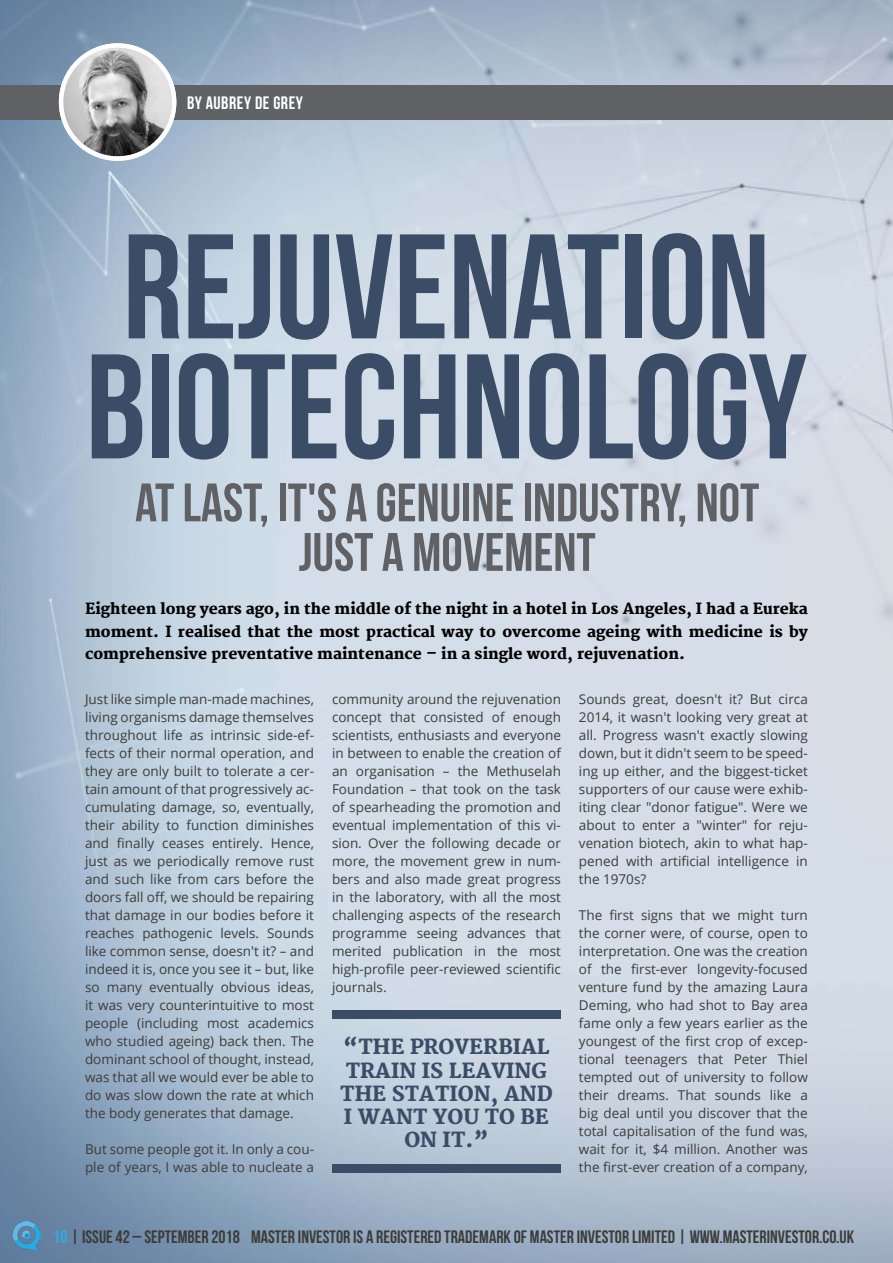
<style>
.page{position:relative;width:893px;height:1263px;background:#fff}
.page>*{position:absolute;margin:0;border:0;box-sizing:border-box;transform-origin:0 0}
.t1{font:148.5px/120px "Bebas Neue";color:#3a4c66}
.t2{font:54px/49.5px "Bebas Neue";color:#5f6165;text-align:center}
.t3{font:800 20.25px/23.2px "Merriweather";color:#3a4c66;text-align:center}
.t4{font:700 18px "Bebas Neue";color:#3c3c3b}
.t5{font:700 18px "Bebas Neue";letter-spacing:.03em;color:#fff}
.t6{font:800 15px/22.5px "Merriweather";color:#000;text-align:justify}
.t7{font:13.5px/18px "Open Sans";color:#3c3c3b;text-align:justify}
.s1{color:#36a9e1}
</style>
<div class="page">
<img style="left:0;top:0;width:893px;height:1263px">
<img style="left:12px;top:1221px;width:28px;height:28px">
<div style="left:0;top:85px;width:893px;height:35px;background:#5f6165"></div>
<img style="left:63px;top:48px;width:109px;height:108px">
<svg style="left:61px;top:46px;width:113px;height:113px"></svg>
<img style="left:63px;top:48px;width:109px;height:108px;border-radius:54px">
<div style="left:59px;top:43px;width:117px;height:118px;border:4px solid #fff;border-radius:50%"></div>
<div style="left:332px;top:1010px;width:229px;height:9px;background:#3a4c66"></div>
<div style="left:332px;top:1164px;width:229px;height:8px;background:#3a4c66"></div>
<h3 class="t5" style="left:187px;top:93px;width:117px">BY AUBREY DE GREY</h3>
<h1 class="t1" style="left:86px;top:225px;width:723px">REJUVENATION<br>BIOTECHNOLOGY</h1>
<h2 class="t2" style="left:135px;top:477px;width:626px">AT LAST, IT'S A GENUINE INDUSTRY, NOT<br>JUST A MOVEMENT</h2>
<p class="t6" style="left:85px;top:598px;width:724px">Eighteen long years ago, in the middle of the night in a hotel in Los Angeles, I had a Eureka moment. I realised that the most practical way to overcome ageing with medicine is by comprehensive preventative maintenance – in a single word, rejuvenation.</p>
<p class="t7" style="left:85px;top:690px;width:230px">Just like simple man-made machines, living organisms damage themselves throughout life as intrinsic side-ef&shy;fects of their normal operation, and they are only built to tolerate a cer&shy;tain amount of that progressively ac&shy;cumulating damage, so, eventually, their ability to function diminishes and finally ceases entirely. Hence, just as we periodically remove rust and such like from cars before the doors fall off, we should be repairing that damage in our bodies before it reaches pathogenic levels. Sounds like common sense, doesn't it? – and indeed it is, once you see it – but, like so many eventually obvious ideas, it was very counterintuitive to most people (including most academics who studied ageing) back then. The dominant school of thought, instead, was that all we would ever be able to do was slow down the rate at which the body generates that damage.</p>
<p class="t7" style="left:85px;top:1140px;width:230px">But some people got it. In only a cou&shy;ple of years, I was able to nucleate a</p>
<p class="t7" style="left:332px;top:690px;width:230px">community around the rejuvenation concept that consisted of enough scientists, enthusiasts and everyone in between to enable the creation of an organisation – the Methuselah Foundation – that took on the task of spearheading the promotion and eventual implementation of this vi&shy;sion. Over the following decade or more, the movement grew in num&shy;bers and also made great progress in the laboratory, with all the most challenging aspects of the research programme seeing advances that merited publication in the most high-profile peer-reviewed scientific journals.</p>
<p class="t7" style="left:579px;top:690px;width:230px">Sounds great, doesn't it? But circa 2014, it wasn't looking very great at all. Progress wasn't exactly slowing down, but it didn't seem to be speed&shy;ing up either, and the biggest-ticket supporters of our cause were exhib&shy;iting clear "donor fatigue". Were we about to enter a "winter" for reju&shy;venation biotech, akin to what hap&shy;pened with artificial intelligence in the 1970s?</p>
<p class="t7" style="left:579px;top:906px;width:230px">The first signs that we might turn the corner were, of course, open to interpretation. One was the creation of the first-ever longevity-focused venture fund by the amazing Laura Deming, who had shot to Bay area fame only a few years earlier as the youngest of the first crop of excep&shy;tional teenagers that Peter Thiel tempted out of university to follow their dreams. That sounds like a big deal until you discover that the total capitalisation of the fund was, wait for it, $4 million. Another was the first-ever creation of a company,</p>
<h3 class="t3" style="left:340px;top:1036px;width:214px">“THE PROVERBIAL<br>TRAIN IS LEAVING<br>THE STATION, AND<br>I WANT YOU TO BE<br>ON IT.”</h3>
<h3 class="t4" style="left:53px;top:1226px;width:802px"><span class="s1">10</span> | ISSUE 42 – SEPTEMBER 2018 MASTER INVESTOR IS A REGISTERED TRADEMARK OF MASTER INVESTOR LIMITED | WWW.MASTERINVESTOR.CO.UK</h3>
</div>
